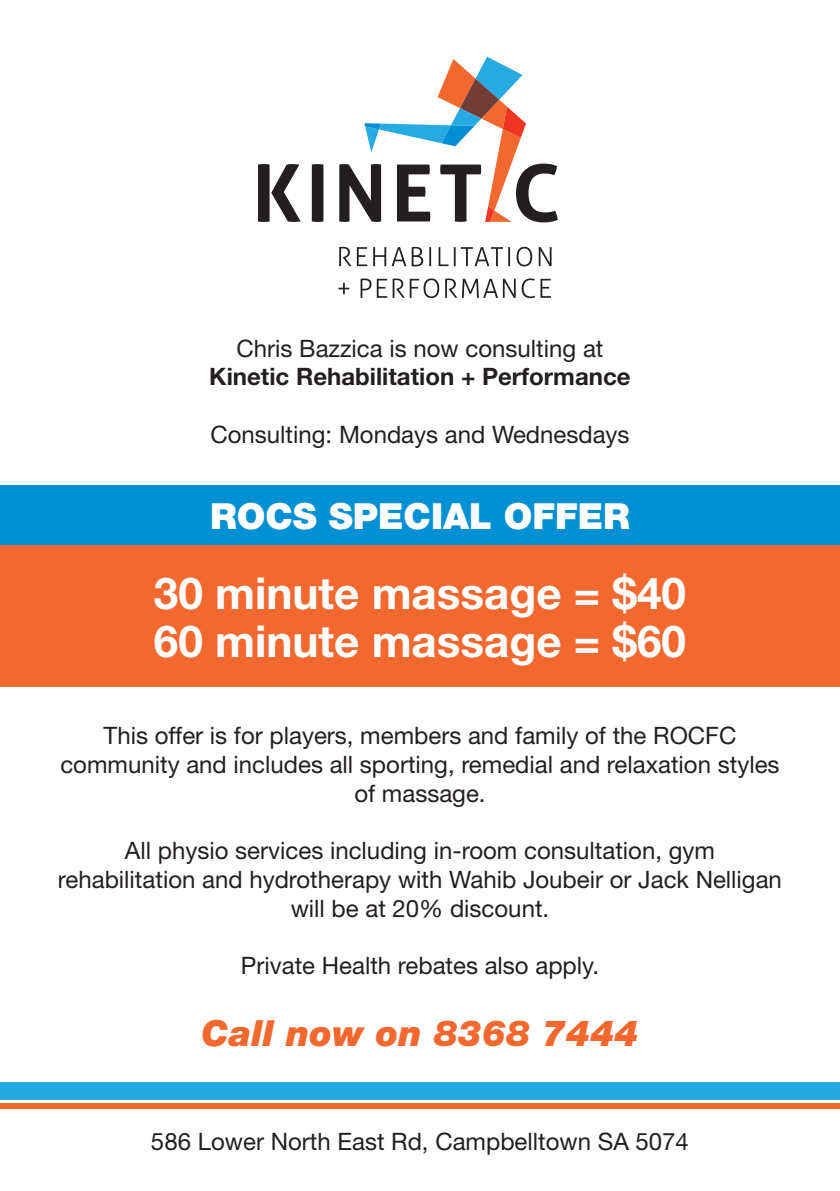
<style>
.page{position:relative;width:840px;height:1191px;background:#fff}
.page>*{position:absolute;margin:0;border:0;box-sizing:border-box;transform-origin:0 0}
.t1{font:700 44px "Helvetica Neue";color:#fff}
.t2{font:italic 900 36px "Helvetica Neue";color:#f2682f}
.t3{font:900 36px "Helvetica Neue";color:#fff}
.t4{font:24px/28.8px "Helvetica Neue";color:#231f20;text-align:center}
.t5{font:700 24px "Helvetica Neue";color:#231f20}
</style>
<div class="page">
<svg style="left:258px;top:164px;width:42px;height:58px"></svg>
<svg style="left:311px;top:164px;width:12px;height:58px"></svg>
<svg style="left:339px;top:247px;width:28px;height:19px"></svg>
<svg style="left:373px;top:247px;width:50px;height:19px"></svg>
<svg style="left:429px;top:247px;width:2px;height:19px"></svg>
<svg style="left:438px;top:247px;width:64px;height:19px"></svg>
<svg style="left:508px;top:247px;width:2px;height:19px"></svg>
<svg style="left:516px;top:247px;width:16px;height:19px"></svg>
<svg style="left:538px;top:247px;width:13px;height:19px"></svg>
<svg style="left:338px;top:283px;width:11px;height:11px"></svg>
<svg style="left:360px;top:278px;width:79px;height:20px"></svg>
<svg style="left:445px;top:278px;width:70px;height:20px"></svg>
<svg style="left:521px;top:278px;width:13px;height:20px"></svg>
<svg style="left:540px;top:279px;width:10px;height:19px"></svg>
<svg style="left:339px;top:57px;width:218px;height:165px"></svg>
<div style="left:0;top:1082px;width:839px;height:17px;background:#24aae1"></div>
<div style="left:0;top:1103px;width:839px;height:6px;background:#f2682f"></div>
<div style="left:0;top:485px;width:839px;height:60px;background:#0090d3"></div>
<div style="left:0;top:545px;width:839px;height:141px;background:#f2682f"></div>
<p class="t4" style="left:236px;top:333px;width:368px">Chris Bazzica is now consulting at</p>
<p class="t5" style="left:209px;top:362px;width:422px">Kinetic Rehabilitation + Performance</p>
<p class="t4" style="left:210px;top:420px;width:420px">Consulting: Mondays and Wednesdays</p>
<p class="t3" style="left:210px;top:495px;width:421px">ROCS SPECIAL OFFER</p>
<p class="t1" style="left:154px;top:566px;width:533px">30 minute massage = $40</p>
<p class="t1" style="left:154px;top:614px;width:533px">60 minute massage = $60</p>
<p class="t4" style="left:60px;top:720px;width:720px">This offer is for players, members and family of the ROCFC community and includes all sporting, remedial and relaxation styles of massage.</p>
<p class="t4" style="left:58px;top:836px;width:725px">All physio services including in-room consultation, gym rehabilitation and hydrotherapy with Wahib Joubeir or Jack Nelligan will be at 20% discount.</p>
<p class="t4" style="left:241px;top:951px;width:359px">Private Health rebates also apply.</p>
<p class="t2" style="left:201px;top:1011px;width:438px">Call now on 8368 7444</p>
<p class="t4" style="left:151px;top:1126px;width:539px">586 Lower North East Rd, Campbelltown SA 5074</p>
</div>
